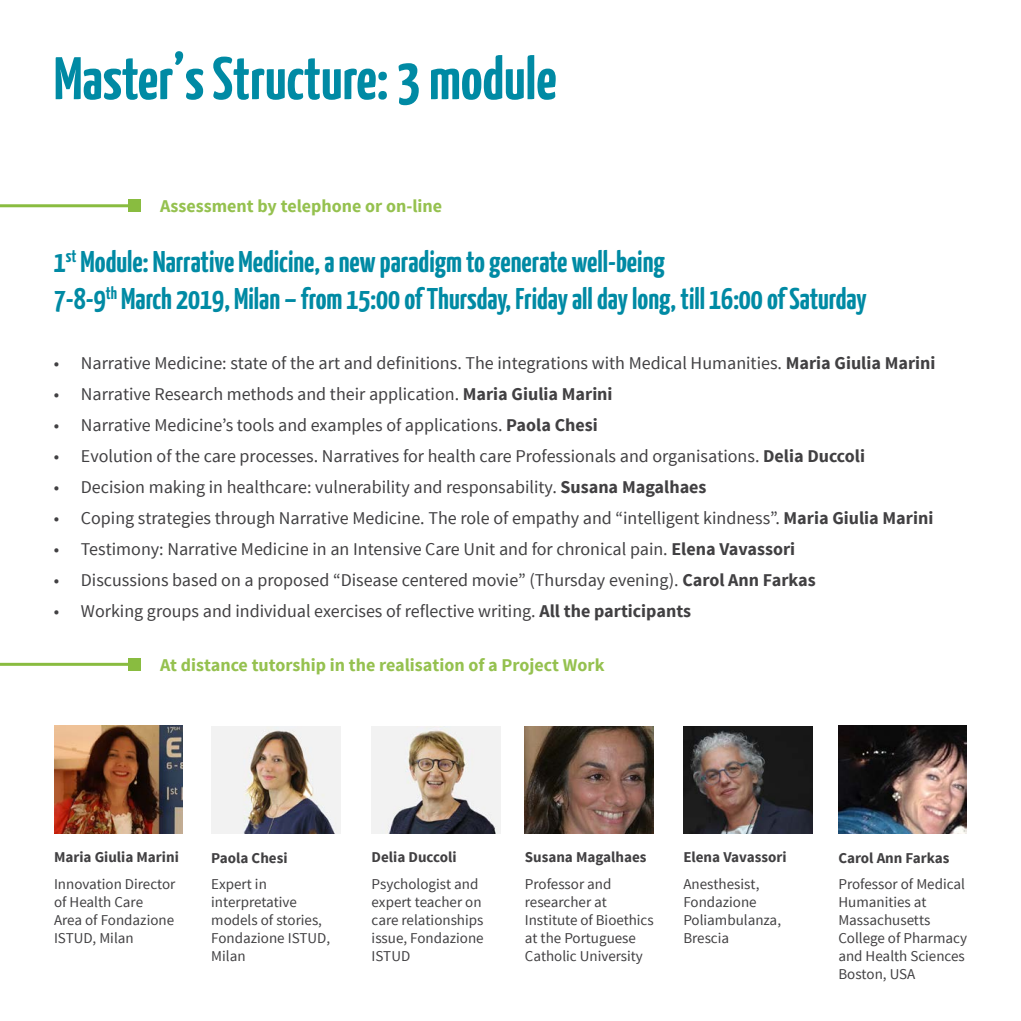
<style>
.page{position:relative;width:1021px;height:1021px;background:#fff}
.page>*{position:absolute;margin:0;border:0;box-sizing:border-box;transform-origin:0 0}
.t1{font:700 60px "Yanone Kaffeesatz";color:#008aa4}
.t2{font:700 30px/37.5px "Yanone Kaffeesatz";color:#008aa4}
.t3{font:18px "Source Sans Pro";color:#414042}
.t4{font:700 18px "Source Sans Pro";color:#95c14f}
.t5{font:15px/18px "Source Sans Pro";color:#414042}
.t6{font:700 15px "Source Sans Pro";color:#414042}
.s1{font-weight:700}
</style>
<div class="page">
<hr style="left:0;top:204px;width:134px;height:3px;background:#89bc40">
<div style="left:128px;top:200px;width:12px;height:12px;background:#89bc40"></div>
<hr style="left:0;top:662px;width:134px;height:3px;background:#89bc40">
<div style="left:128px;top:658px;width:12px;height:12px;background:#89bc40"></div>
<img style="left:372px;top:726px;width:128px;height:107px">
<img style="left:211px;top:726px;width:129px;height:107px">
<img style="left:525px;top:726px;width:128px;height:107px">
<img style="left:683px;top:726px;width:129px;height:107px">
<img style="left:838px;top:725px;width:128px;height:108px">
<img style="left:54px;top:725px;width:129px;height:108px">
<h1 class="t1" style="left:54px;top:42px;width:504px">Master’s Structure: 3 module</h1>
<p class="t4" style="left:160px;top:194px;width:283px">Assessment by telephone or on-line</p>
<h2 class="t2" style="left:54px;top:242px;width:814px">1<sup>st</sup> Module: Narrative Medicine, a new paradigm to generate well-being<br>7-8-9<sup>th</sup> March 2019, Milan – from 15:00 of Thursday, Friday all day long, till 16:00 of Saturday</h2>
<p class="t3" style="left:54px;top:352px;width:883px">• Narrative Medicine: state of the art and definitions. The integrations with Medical Humanities. <span class="s1">Maria Giulia Marini</span></p>
<p class="t3" style="left:54px;top:383px;width:560px">• Narrative Research methods and their application. <span class="s1">Maria Giulia Marini</span></p>
<p class="t3" style="left:54px;top:414px;width:545px">• Narrative Medicine’s tools and examples of applications. <span class="s1">Paola Chesi</span></p>
<p class="t3" style="left:54px;top:445px;width:812px">• Evolution of the care processes. Narratives for health care Professionals and organisations. <span class="s1">Delia Duccoli</span></p>
<p class="t3" style="left:54px;top:476px;width:654px">• Decision making in healthcare: vulnerability and responsability. <span class="s1">Susana Magalhaes</span></p>
<p class="t3" style="left:54px;top:507px;width:881px">• Coping strategies through Narrative Medicine. The role of empathy and “intelligent kindness”. <span class="s1">Maria Giulia Marini</span></p>
<p class="t3" style="left:54px;top:538px;width:742px">• Testimony: Narrative Medicine in an Intensive Care Unit and for chronical pain. <span class="s1">Elena Vavassori</span></p>
<p class="t3" style="left:54px;top:569px;width:763px">• Discussions based on a proposed “Disease centered movie” (Thursday evening). <span class="s1">Carol Ann Farkas</span></p>
<p class="t3" style="left:54px;top:600px;width:639px">• Working groups and individual exercises of reflective writing. <span class="s1">All the participants</span></p>
<p class="t4" style="left:160px;top:653px;width:446px">At distance tutorship in the realisation of a Project Work</p>
<p class="t6" style="left:54px;top:847px;width:126px">Maria Giulia Marini</p>
<p class="t5" style="left:54px;top:874px;width:123px">Innovation Director of Health Care<br>Area of Fondazione<br>ISTUD, Milan</p>
<p class="t6" style="left:211px;top:848px;width:78px">Paola Chesi</p>
<p class="t5" style="left:211px;top:875px;width:120px">Expert in interpretative models of stories,<br>Fondazione ISTUD,<br>Milan</p>
<p class="t6" style="left:371px;top:847px;width:86px">Delia Duccoli</p>
<p class="t5" style="left:371px;top:874px;width:114px">Psychologist and expert teacher on care relationships issue, Fondazione<br>ISTUD</p>
<p class="t6" style="left:525px;top:847px;width:123px">Susana Magalhaes</p>
<p class="t5" style="left:525px;top:874px;width:130px">Professor and researcher at<br>Institute of Bioethics at the Portuguese<br>Catholic University</p>
<p class="t6" style="left:683px;top:847px;width:105px">Elena Vavassori</p>
<p class="t5" style="left:683px;top:874px;width:99px">Anesthesist,<br>Fondazione<br>Poliambulanza,<br>Brescia</p>
<p class="t6" style="left:838px;top:848px;width:113px">Carol Ann Farkas</p>
<p class="t5" style="left:838px;top:875px;width:130px">Professor of Medical<br>Humanities at<br>Massachusetts<br>College of Pharmacy and Health Sciences<br>Boston, USA</p>
</div>
